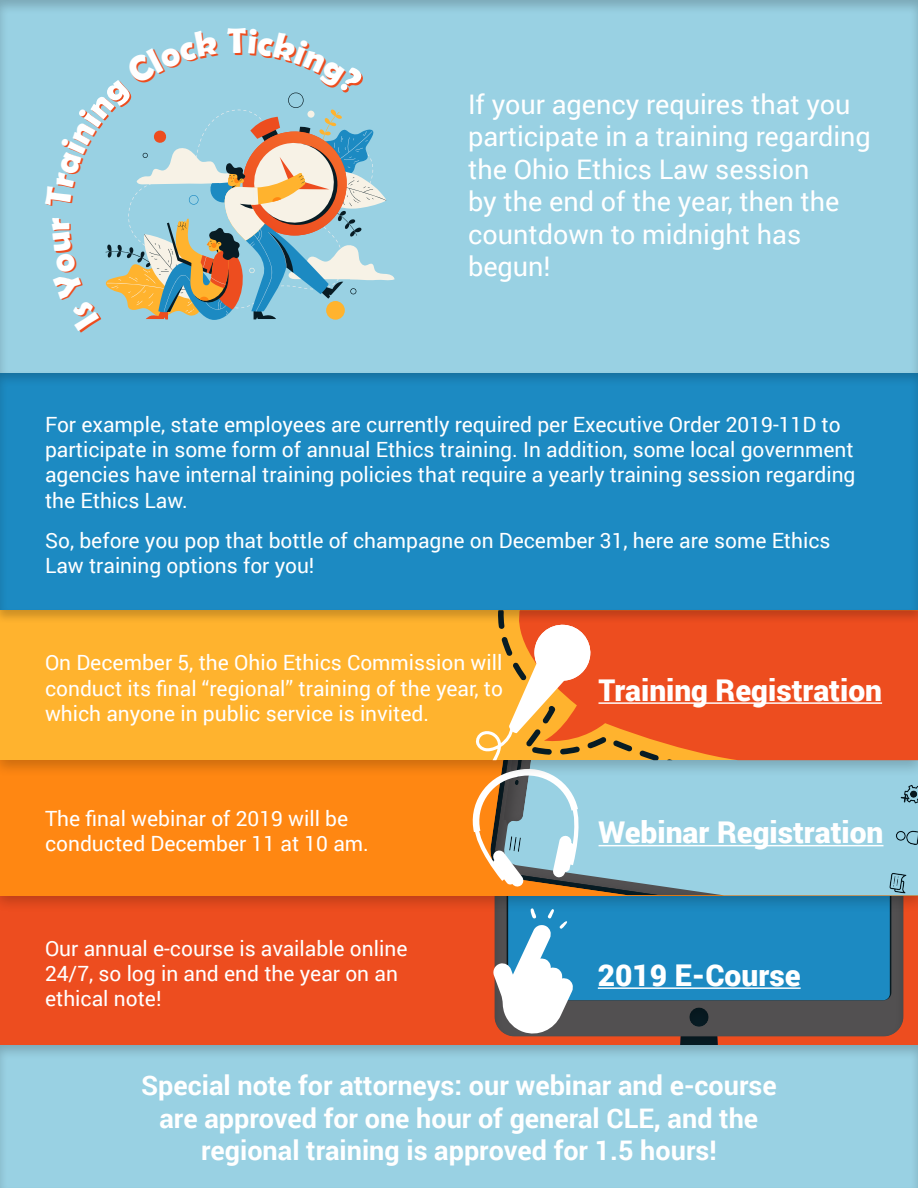
<style>
.page{position:relative;width:918px;height:1188px;background:#fff}
.page>*{position:absolute;margin:0;border:0;box-sizing:border-box;transform-origin:0 0}
.t1{font:700 36px "Berlin Sans FB Demi";color:#ed4d1f}
.t2{font:900 30px "Roboto";color:#fff}
.t3{font:27px/32.4px "Roboto";color:#fff}
.t4{font:700 27px/32.4px "Roboto";color:#fff;text-align:center}
.t5{font:21px/25.2px "Roboto";color:#fff}
</style>
<div class="page">
<div style="left:0;top:895px;width:918px;height:150px;background:#ed4d1f"></div>
<div style="left:480px;top:756px;width:437px;height:283px;background:#000;opacity:.2"></div>
<div style="left:508px;top:782px;width:382px;height:218px;background:#1c8ac2;border-radius:6px"></div>
<div style="left:675px;top:996px;width:47px;height:33px;background:#000;opacity:.2"></div>
<div style="left:0;top:1033px;width:918px;height:155px;background:#000;opacity:.2"></div>
<div style="left:0;top:754px;width:918px;height:159px;background:#000;opacity:.2"></div>
<div style="left:0;top:760px;width:918px;height:135px;background:#ff8712"></div>
<svg style="left:478px;top:895px;width:440px;height:54px"></svg>
<div style="left:572px;top:778px;width:303px;height:117px;background:#99d1e3"></div>
<svg style="left:875px;top:778px;width:43px;height:130px;background:#8dbccb"></svg>
<div style="left:0;top:604px;width:918px;height:174px;background:#000;opacity:.2"></div>
<div style="left:0;top:610px;width:918px;height:150px;background:#ffb32e"></div>
<div style="left:673px;top:624px;width:245px;height:136px;background:#ed4d1f"></div>
<div style="left:0;top:370px;width:918px;height:254px;background:#000;opacity:.2"></div>
<div style="left:0;top:360px;width:918px;height:250px;background:#1c8ac2"></div>
<div style="left:0;top:0;width:918px;height:374px;background:#99d1e3"></div>
<svg style="left:471px;top:610px;width:202px;height:277px"></svg>
<svg style="left:493px;top:908px;width:80px;height:129px"></svg>
<hr style="left:598px;top:702px;width:284px;height:2px;background:#fff">
<hr style="left:599px;top:845px;width:285px;height:1px;background:#fff">
<hr style="left:598px;top:987px;width:203px;height:2px;background:#fff">
<svg style="left:105px;top:92px;width:290px;height:228px"></svg>
<p class="t1" style="left:38px;top:232px;width:15px;rotate:-90deg">r</p>
<p class="t1" style="left:229px;top:21px;width:21px">T</p>
<p class="t3" style="left:468px;top:87px;width:404px">If your agency requires that you participate in a training regarding the Ohio Ethics Law session<br>by the end of the year, then the countdown to midnight has begun!</p>
<p class="t5" style="left:45px;top:411px;width:812px">For example, state employees are currently required per Executive Order 2019-11D to participate in some form of annual Ethics training. In addition, some local government agencies have internal training policies that require a yearly training session regarding the Ethics Law.</p>
<p class="t5" style="left:45px;top:527px;width:787px">So, before you pop that bottle of champagne on December 31, here are some Ethics<br>Law training options for you!</p>
<p class="t5" style="left:45px;top:649px;width:460px;text-align:justify">On December 5, the Ohio Ethics Commission will conduct its final “regional” training of the year, to which anyone in public service is invited.</p>
<p class="t5" style="left:45px;top:805px;width:325px">The final webinar of 2019 will be conducted December 11 at 10 am.</p>
<p class="t5" style="left:45px;top:935px;width:364px">Our annual e-course is available online<br>24/7, so log in and end the year on an ethical note!</p>
<p class="t2" style="left:598px;top:669px;width:285px">Training Registration</p>
<p class="t2" style="left:599px;top:812px;width:286px">Webinar Registration</p>
<p class="t2" style="left:598px;top:954px;width:204px">2019 E-Course</p>
<p class="t4" style="left:141px;top:1068px;width:637px">Special note for attorneys: our webinar and e-course are approved for one hour of general CLE, and the regional training is approved for 1.5 hours!</p>
</div>
